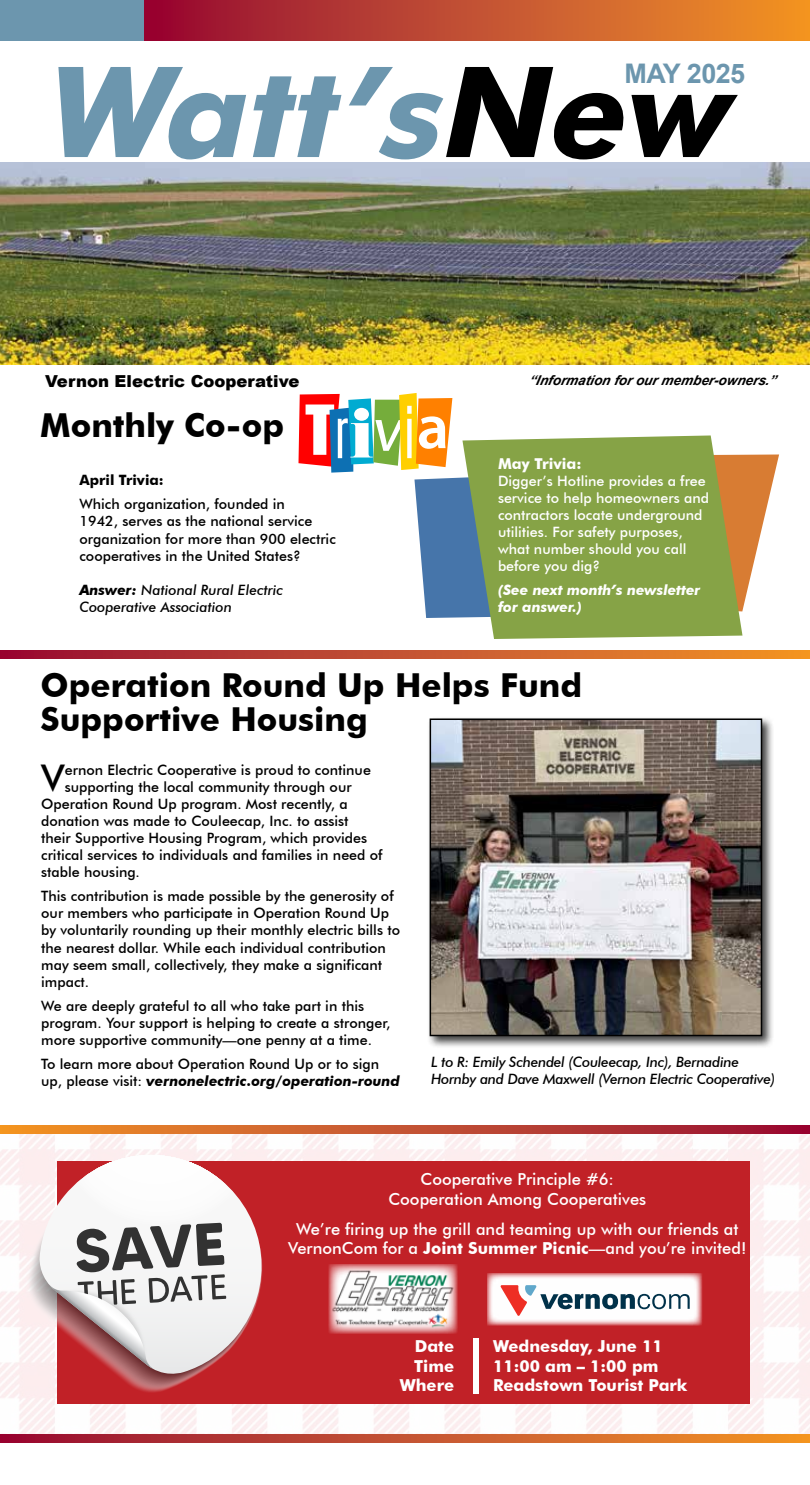
<style>
.page{position:relative;width:810px;height:1485px;background:#fff}
.page>*{position:absolute;margin:0;border:0;box-sizing:border-box;transform-origin:0 0}
.t1{font:italic 700 126px "Futura BT";color:#6c96ae}
.t2{font:500 38.1px "Futura BT";color:#000}
.t3{font:700 33px/34.5px "Futura BT";color:#000}
.t4{font:700 27px "Arial";letter-spacing:-.02em;color:#6c96ae}
.t5{font:500 16.5px/19.8px "Futura BT";color:#fff;text-align:center}
.t6{font:700 16.5px "Futura BT";color:#fff}
.t7{font:900 16.5px "Arial";color:#000}
.t8{font:700 15px "Futura BT";color:#fff}
.t9{font:500 14.25px/17.1px "Futura BT";color:#000}
.t10{font:500 14.25px/17.1px "Futura BT";color:#fff}
.t11{font:italic 500 14.25px/17.1px "Futura BT";letter-spacing:-.02em;color:#000}
.t12{font:italic 500 14.25px/17.1px "Futura BT";color:#000}
.t13{font:italic 700 14.25px/17.1px "Futura BT";color:#fff}
.t14{font:700 14.25px "Futura BT";color:#000}
.t15{font:italic 700 13.5px "Arial";color:#000}
.s1{color:#000}
.s2{font-weight:700}
.s3{font-weight:700;font-style:italic}
</style>
<div class="page">
<img style="left:0;top:1134px;width:810px;height:301px">
<svg style="left:742px;top:455px;width:37px;height:156px"></svg>
<div style="left:144px;top:0;width:666px;height:41px;background:linear-gradient(to right,#950936,#f29729)"></div>
<div style="left:0;top:0;width:144px;height:41px;background:#6c96ae"></div>
<svg style="left:490px;top:435px;width:252px;height:204px;background:#90a44c"></svg>
<svg style="left:298px;top:393px;width:276px;height:225px"></svg>
<img style="left:0;top:162px;width:810px;height:202px">
<svg style="left:0;top:651px;width:810px;height:8px;background:#c4512f"></svg>
<svg style="left:0;top:1435px;width:810px;height:8px;background:#c4512f"></svg>
<div style="left:427px;top:715px;width:348px;height:334px;background:#000;opacity:.75"></div>
<img style="left:433px;top:721px;width:326px;height:312px">
<div style="left:430px;top:718px;width:332px;height:318px;border:2px solid #000"></div>
<div style="left:57px;top:1161px;width:693px;height:243px;background:#c12127"></div>
<svg style="left:37px;top:1155px;width:238px;height:229px"></svg>
<svg style="left:0;top:1126px;width:810px;height:8px;background:#c4512f"></svg>
<div style="left:473px;top:1339px;width:6px;height:55px;background:#fff"></div>
<img style="left:328px;top:1264px;width:129px;height:69px">
<svg style="left:487px;top:1273px;width:215px;height:53px;background:#f1d1d2"></svg>
<svg style="left:501px;top:1285px;width:189px;height:31px;background:#c9c7cb"></svg>
<h3 class="t4" style="left:625px;top:54px;width:122px">MAY 2025</h3>
<h1 class="t1" style="left:40px;top:36px;width:715px">Watt’s<span class="s1">New</span></h1>
<p class="t7" style="left:45px;top:369px;width:256px">Vernon Electric Cooperative</p>
<p class="t15" style="left:529px;top:371px;width:248px">“Information forourmember-owners.”</p>
<h3 class="t3" style="left:40px;top:408px;width:245px">Monthly Co-op</h3>
<p class="t14" style="left:80px;top:472px;width:86px">April Trivia:</p>
<p class="t9" style="left:80px;top:496px;width:258px">Which organization, founded in<br>1942, serves as the national service organization for more than 900 electric cooperatives in the United States?</p>
<p class="t12" style="left:80px;top:581px;width:205px"><span class="s2">Answer:</span> National Rural Electric<br>Cooperative Association</p>
<p class="t8" style="left:498px;top:454px;width:85px">May Trivia:</p>
<p class="t10" style="left:498px;top:472px;width:213px">Digger’s Hotline provides a free service to help homeowners and contractors locate underground utilities. For safety purposes, what number should you call before you dig?</p>
<p class="t13" style="left:498px;top:582px;width:204px">(See next month’s newsletter for answer.)</p>
<h3 class="t3" style="left:40px;top:668px;width:543px">Operation Round Up Helps Fund<br>Supportive Housing</h3>
<h2 class="t2" style="left:41px;top:755px;width:25px">V</h2>
<p class="t9" style="left:65px;top:761px;width:308px">ernon Electric Cooperative is proud to continue</p>
<p class="t9" style="left:65px;top:778px;width:288px">supporting the local community through our</p>
<p class="t9" style="left:41px;top:795px;width:308px">Operation Round Up program. Most recently, a</p>
<p class="t9" style="left:41px;top:812px;width:309px">donation was made to Couleecap, Inc. to assist</p>
<p class="t9" style="left:41px;top:829px;width:327px">their Supportive Housing Program, which provides</p>
<p class="t9" style="left:41px;top:847px;width:343px">critical services to individuals and families in need of</p>
<p class="t9" style="left:41px;top:864px;width:100px">stable housing.</p>
<p class="t9" style="left:41px;top:888px;width:360px">This contribution is made possible by the generosity of our members who participate in Operation Round Up by voluntarily rounding up their monthly electric bills to the nearest dollar. While each individual contribution may seem small, collectively, they make a significant impact.</p>
<p class="t9" style="left:41px;top:997px;width:351px">We are deeply grateful to all who take part in this program. Your support is helping to create a stronger, more supportive community—one penny at a time.</p>
<p class="t9" style="left:41px;top:1055px;width:360px">To learn more about Operation Round Up or to sign up, please visit: <span class="s3">vernonelectric.org/operation-round</span></p>
<p class="t11" style="left:431px;top:1053px;width:346px">L to R: Emily Schendel (Couleecap, Inc), Bernadine<br>Hornby and Dave Maxwell (Vernon Electric Cooperative)</p>
<p class="t5" style="left:388px;top:1169px;width:259px">Cooperative Principle #6:<br>Cooperation Among Cooperatives</p>
<p class="t5" style="left:288px;top:1219px;width:460px">We’re firing up the grill and teaming up with our friends at<br>VernonCom for a <span class="s2">Joint Summer Picnic</span>—and you’re invited!</p>
<p class="t6" style="left:415px;top:1336px;width:41px">Date</p>
<p class="t6" style="left:493px;top:1336px;width:171px">Wednesday, June 11</p>
<p class="t6" style="left:414px;top:1356px;width:41px">Time</p>
<p class="t6" style="left:493px;top:1356px;width:167px">11:00 am – 1:00 pm</p>
<p class="t6" style="left:400px;top:1375px;width:56px">Where</p>
<p class="t6" style="left:493px;top:1375px;width:196px">Readstown Tourist Park</p>
</div>
